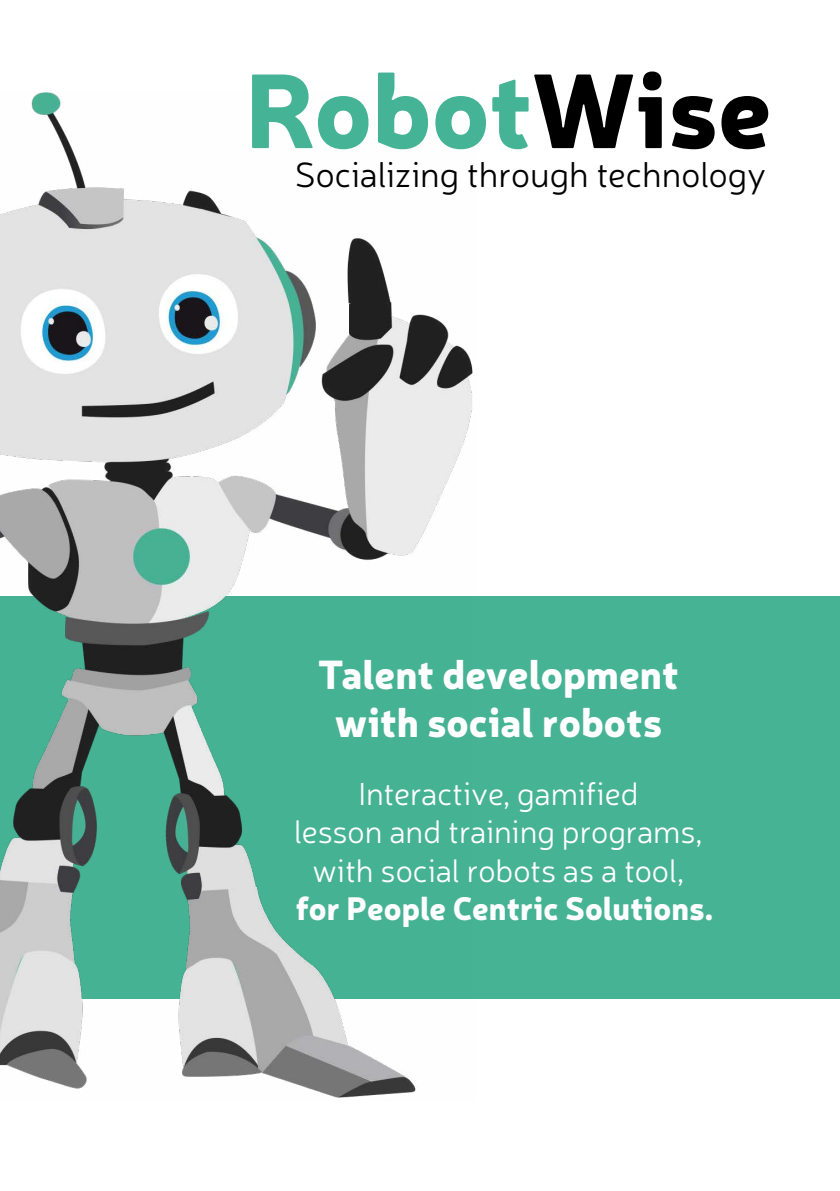
<style>
.page{position:relative;width:840px;height:1191px;background:#fff}
.page>*{position:absolute;margin:0;border:0;box-sizing:border-box;transform-origin:0 0}
.t1{font:900 103.8px "Neris";color:#45b396}
.t2{font:900 40px/48px "Neris";color:#fff;text-align:center}
.t3{font:300 35.2px "Neris";color:#000}
.t4{font:300 32px/38.4px "Neris";color:#fff;text-align:center}
.t5{font:900 32px "Neris";color:#fff}
.s1{color:#000}
</style>
<div class="page">
<div style="left:0;top:596px;width:839px;height:403px;background:#47b395"></div>
<img style="left:0;top:92px;width:473px;height:1006px">
<h1 class="t1" style="left:245px;top:34px;width:528px">Robot<span class="s1">Wise</span></h1>
<p class="t3" style="left:294px;top:152px;width:472px">Socializing through technology</p>
<p class="t2" style="left:317px;top:648px;width:362px">Talent development with social robots</p>
<p class="t4" style="left:294px;top:773px;width:410px">Interactive, gamified<br>lesson and training programs, with social robots as a tool,</p>
<p class="t5" style="left:296px;top:885px;width:419px">for People Centric Solutions.</p>
</div>
